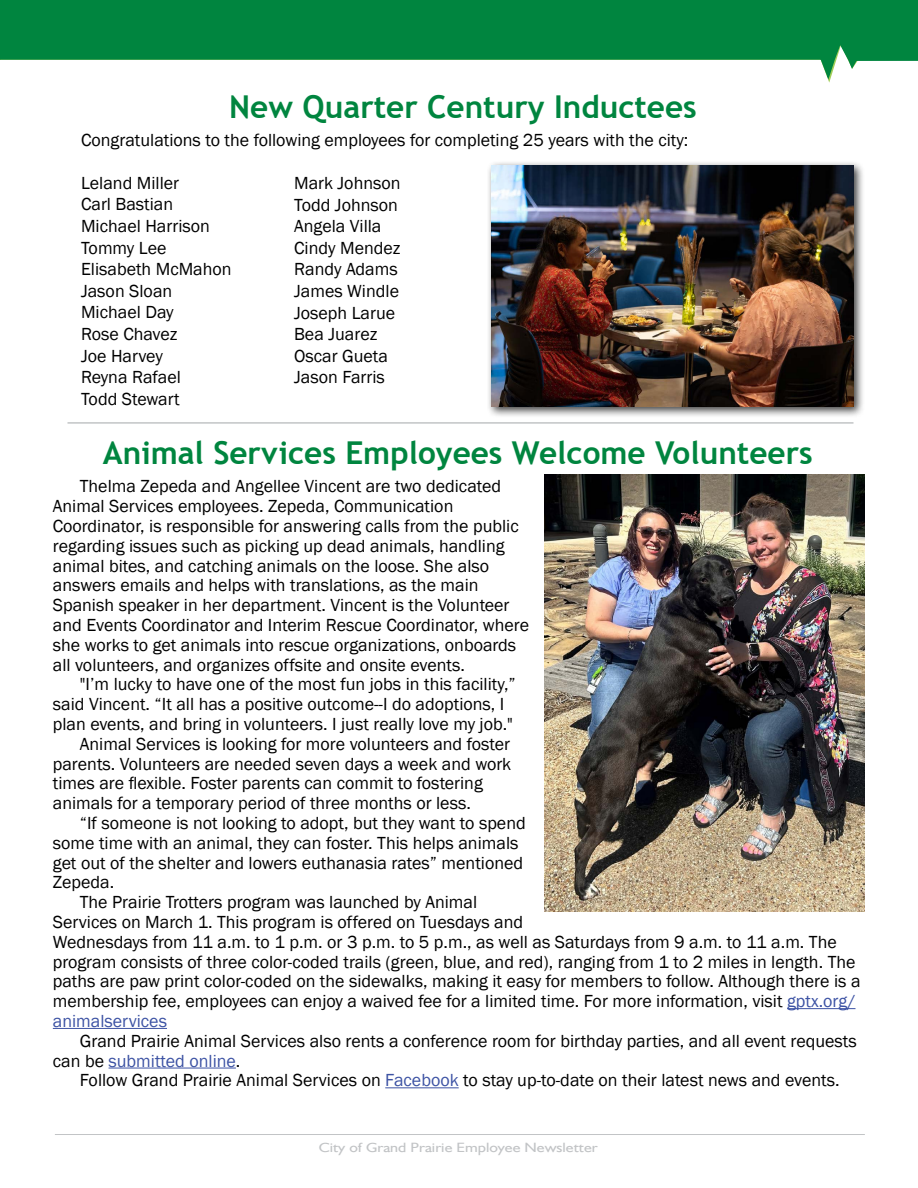
<style>
.page{position:relative;width:918px;height:1188px;background:#fff}
.page>*{position:absolute;margin:0;border:0;box-sizing:border-box;transform-origin:0 0}
.t1{font:700 31.5px "Trebuchet MS";color:#00853f}
.t2{font:18px/21.6px "Franklin Gothic";color:#000}
.t3{font:18px "Franklin Gothic";color:#3d53a4}
.t4{font:13.5px "Humanist";color:#c2c4c6;scale:1.18 1}
.s1{color:#3d53a4}
</style>
<div class="page">
<hr style="left:55px;top:1134px;width:810px;height:1px;background:#c2c4c6">
<svg style="left:0;top:0;width:918px;height:82px"></svg>
<div style="left:487px;top:160px;width:378px;height:258px;background:#000;opacity:.75"></div>
<img style="left:492px;top:165px;width:362px;height:241px">
<hr style="left:68px;top:422px;width:786px;height:2px;background:#c2c4c6">
<hr style="left:787px;top:1008px;width:69px;height:1px;background:#3d53a4">
<hr style="left:53px;top:1028px;width:114px;height:1px;background:#3d53a4">
<hr style="left:109px;top:1068px;width:127px;height:1px;background:#3d53a4">
<hr style="left:385px;top:1087px;width:74px;height:1px;background:#3d53a4">
<img style="left:544px;top:475px;width:321px;height:437px">
<h1 class="t1" style="left:229px;top:87px;width:469px">New Quarter Century Inductees</h1>
<p class="t2" style="left:81px;top:129px;width:609px">Congratulations to the following employees for completing 25 years with the city:</p>
<p class="t2" style="left:81px;top:172px;width:152px">Leland Miller<br>Carl Bastian<br>Michael Harrison<br>Tommy Lee<br>Elisabeth McMahon<br>Jason Sloan<br>Michael Day<br>Rose Chavez<br>Joe Harvey<br>Reyna Rafael<br>Todd Stewart</p>
<p class="t2" style="left:294px;top:173px;width:108px">Mark Johnson<br>Todd Johnson<br>Angela Villa<br>Cindy Mendez<br>Randy Adams<br>James Windle<br>Joseph Larue<br>Bea Juarez<br>Oscar Gueta<br>Jason Farris</p>
<h1 class="t1" style="left:103px;top:433px;width:711px">Animal Services Employees Welcome Volunteers</h1>
<p class="t2" style="left:53px;top:477px;width:478px;line-height:19.8px;text-indent:27px">Thelma Zepeda and Angellee Vincent are two dedicated Animal Services employees. Zepeda, Communication Coordinator, is responsible for answering calls from the public regarding issues such as picking up dead animals, handling animal bites, and catching animals on the loose. She also answers emails and helps with translations, as the main Spanish speaker in her department. Vincent is the Volunteer and Events Coordinator and Interim Rescue Coordinator, where she works to get animals into rescue organizations, onboards all volunteers, and organizes offsite and onsite events.</p>
<p class="t2" style="left:80px;top:674px;width:437px">"I’m lucky to have one of the most fun jobs in this facility,”</p>
<p class="t2" style="left:53px;top:694px;width:453px">said Vincent. “It all has a positive outcome--I do adoptions, I</p>
<p class="t2" style="left:53px;top:714px;width:462px">plan events, and bring in volunteers. I just really love my job."</p>
<p class="t2" style="left:80px;top:733px;width:432px">Animal Services is looking for more volunteers and foster</p>
<p class="t2" style="left:53px;top:753px;width:460px">parents. Volunteers are needed seven days a week and work</p>
<p class="t2" style="left:53px;top:773px;width:432px">times are flexible. Foster parents can commit to fostering</p>
<p class="t2" style="left:53px;top:793px;width:420px">animals for a temporary period of three months or less.</p>
<p class="t2" style="left:80px;top:813px;width:447px">“If someone is not looking to adopt, but they want to spend</p>
<p class="t2" style="left:53px;top:832px;width:467px">some time with an animal, they can foster. This helps animals</p>
<p class="t2" style="left:53px;top:852px;width:472px">get out of the shelter and lowers euthanasia rates” mentioned</p>
<p class="t2" style="left:53px;top:872px;width:63px">Zepeda.</p>
<p class="t2" style="left:80px;top:892px;width:399px">The Prairie Trotters program was launched by Animal</p>
<p class="t2" style="left:53px;top:912px;width:472px">Services on March 1. This program is offered on Tuesdays and</p>
<p class="t2" style="left:53px;top:931px;width:785px">Wednesdays from 11 a.m. to 1 p.m. or 3 p.m. to 5 p.m., as well as Saturdays from 9 a.m. to 11 a.m. The</p>
<p class="t2" style="left:53px;top:951px;width:804px">program consists of three color-coded trails (green, blue, and red), ranging from 1 to 2 miles in length. The</p>
<p class="t2" style="left:53px;top:971px;width:809px">paths are paw print color-coded on the sidewalks, making it easy for members to follow. Although there is a</p>
<p class="t2" style="left:53px;top:991px;width:804px">membership fee, employees can enjoy a waived fee for a limited time. For more information, visit <span class="s1">gptx.org/</span></p>
<p class="t3" style="left:53px;top:1010px;width:116px">animalservices</p>
<p class="t2" style="left:53px;top:1031px;width:805px;line-height:19.8px;text-indent:27px">Grand Prairie Animal Services also rents a conference room for birthday parties, and all event requests can be <span class="s1">submitted online</span>.</p>
<p class="t2" style="left:80px;top:1070px;width:761px">Follow Grand Prairie Animal Services on <span class="s1">Facebook</span> to stay up-to-date on their latest news and events.</p>
<p class="t4" style="left:319px;top:1139px;width:238px">City of Grand Prairie Employee Newsletter</p>
</div>
